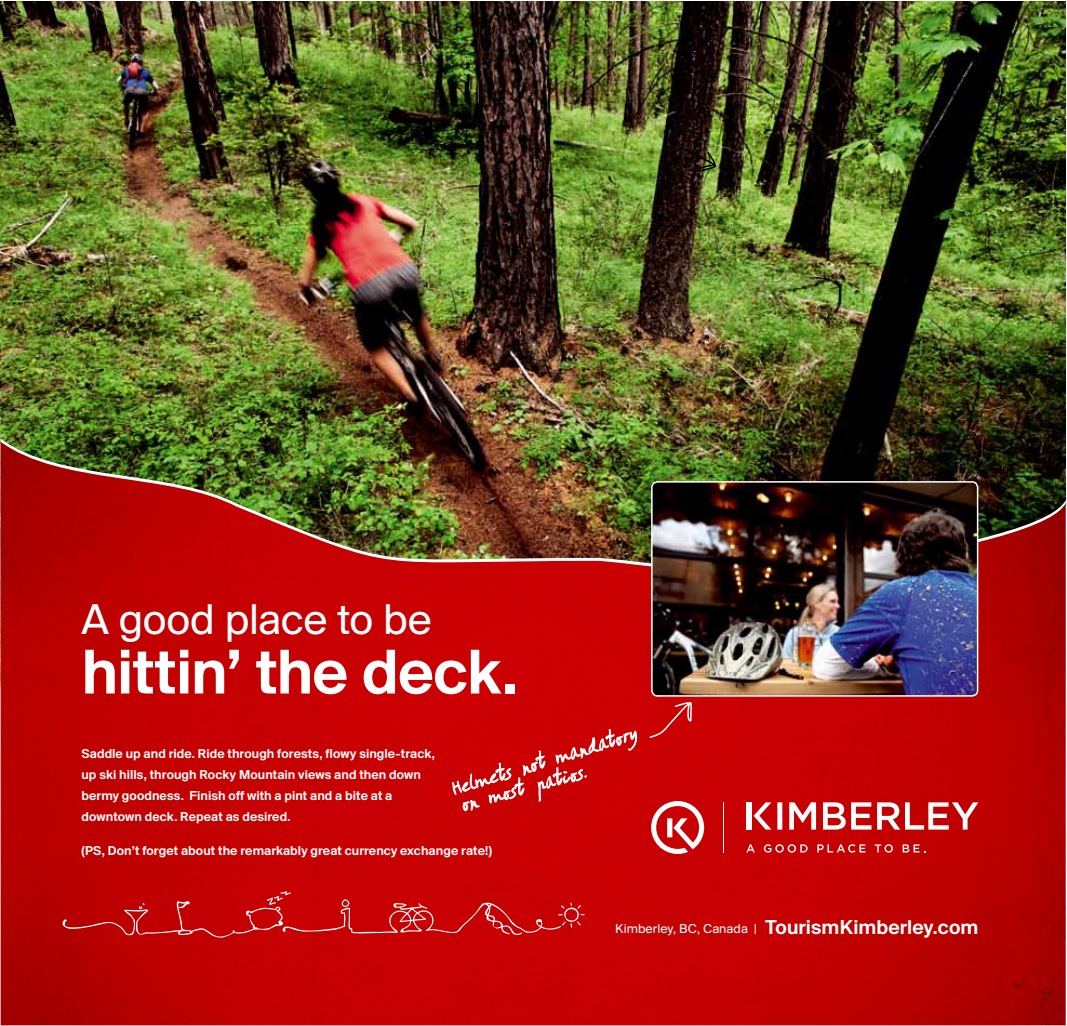
<style>
.page{position:relative;width:1067px;height:1026px;background:#fff}
.page>*{position:absolute;margin:0;border:0;box-sizing:border-box;transform-origin:0 0}
.t1{font:65.85px "Suisse BP Intl Antique";letter-spacing:-.015em;color:#fff}
.t2{font:44.85px "Suisse BP Intl";letter-spacing:-.01em;color:#fff}
.t3{font:13.5px/21px "Suisse BP Intl Antique";letter-spacing:.005em;color:#fff}
.t4{font:13.5px "Suisse BP Intl";letter-spacing:.005em;color:#fff}
.s1{font-family:"Suisse BP Intl Antique";font-size:21px}
</style>
<div class="page">
<img style="left:1px;top:2px;width:1064px;height:437px">
<img style="left:1px;top:442px;width:1064px;height:583px">
<svg style="left:61px;top:891px;width:524px;height:47px;background:#c71012"></svg>
<svg style="left:669px;top:135px;width:49px;height:38px;background:#2f2b14"></svg>
<img style="left:652px;top:482px;width:325px;height:214px">
<div style="left:651px;top:481px;width:327px;height:216px;border:1px solid #fff;border-radius:6px"></div>
<svg style="left:648px;top:701px;width:44px;height:38px;background:#ce171a"></svg>
<svg style="left:452px;top:729px;width:184px;height:84px;background:#cf1b1e"></svg>
<svg style="left:651px;top:801px;width:53px;height:53px"></svg>
<div style="left:667px;top:818px;width:5px;height:19px;background:#fff"></div>
<svg style="left:789px;top:802px;width:27px;height:28px"></svg>
<svg style="left:823px;top:802px;width:22px;height:28px"></svg>
<svg style="left:851px;top:802px;width:20px;height:28px"></svg>
<svg style="left:877px;top:802px;width:101px;height:28px"></svg>
<div style="left:777px;top:802px;width:5px;height:28px;background:#fff"></div>
<div style="left:746px;top:802px;width:5px;height:28px;background:#fff"></div>
<svg style="left:753px;top:802px;width:18px;height:28px"></svg>
<svg style="left:746px;top:844px;width:8px;height:8px"></svg>
<svg style="left:763px;top:844px;width:44px;height:9px"></svg>
<svg style="left:817px;top:844px;width:48px;height:9px"></svg>
<svg style="left:874px;top:844px;width:19px;height:9px"></svg>
<svg style="left:902px;top:844px;width:23px;height:8px"></svg>
<hr style="left:723px;top:802px;width:1px;height:51px;background:#fff">
<h2 class="t2" style="left:81px;top:592px;width:351px">A good place to be</h2>
<h1 class="t1" style="left:81px;top:633px;width:437px">hittin’ the deck.</h1>
<p class="t3" style="left:81px;top:743px;width:355px">Saddle up and ride. Ride through forests, flowy single-track, up ski hills, through Rocky Mountain views and then down bermy goodness. Finish off with a pint and a bite at a downtown deck. Repeat as desired.</p>
<p class="t3" style="left:81px;top:840px;width:412px">(PS, Don’t forget about the remarkably great currency exchange rate!)</p>
<p class="t4" style="left:615px;top:920px;width:364px">Kimberley, BC, Canada | <span class="s1">TourismKimberley.com</span></p>
</div>
